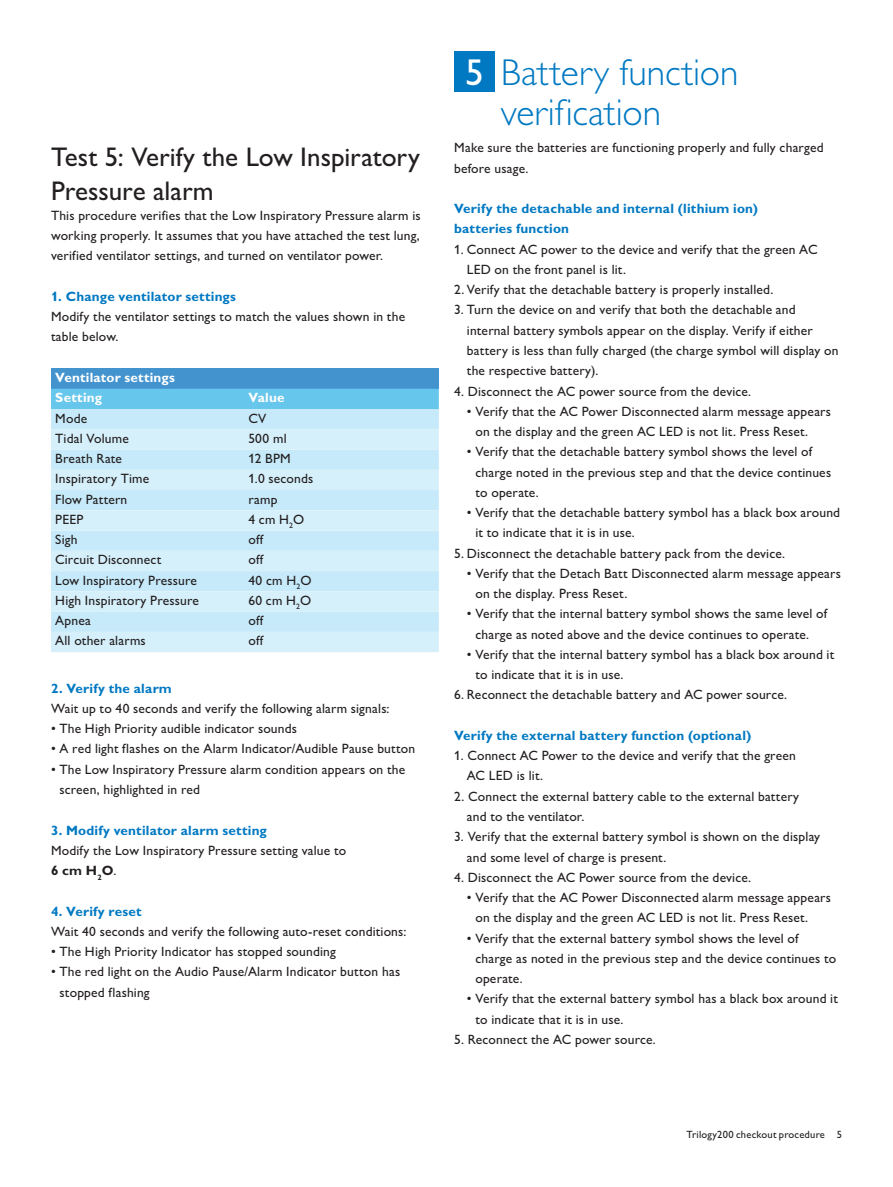
<style>
.page{position:relative;width:893px;height:1187px;background:#fff}
.page>*{position:absolute;margin:0;border:0;box-sizing:border-box;transform-origin:0 0}
._11_Main_heading_1_S{font:37.5px/40.5px "Gill Sans Alt One WGL Light";color:#0079c2}
._21_Text_block_main{font:37.5px "Gill Sans Alt One WGL";color:#fff}
._21_Text_block_main-2{font:27px/33.8px "Gill Sans Alt One WGL";color:#231f20}
._08_Table_Body_text{font:13.5px/20.2px "Gill Sans Alt One WGL";letter-spacing:.015em;color:#231f20}
._02_Body_text_headin{font:700 13.5px/20.2px "Gill Sans Alt One WGL";letter-spacing:.015em;color:#0079c2}
._08_Table_Body_text-2{font:700 13.5px "Gill Sans Alt One WGL";letter-spacing:.015em;color:#fff}
.t1{font:10.5px "Gill Sans Alt One WGL";letter-spacing:.02em;color:#231f20}
.s1{font-weight:700}
</style>
<div class="page">
<div style="left:51px;top:368px;width:388px;height:21px;background:#4393cf"></div>
<div style="left:51px;top:389px;width:388px;height:20px;background:#66c6eb"></div>
<div style="left:51px;top:409px;width:388px;height:20px;background:#c6eafa"></div>
<svg style="left:51px;top:429px;width:388px;height:223px;background:#cfedfa"></svg>
<div style="left:454px;top:51px;width:41px;height:41px;background:#0079c2"></div>
<p class="_21_Text_block_main-2" style="left:51px;top:140px;width:370px">Test 5: Verify the Low Inspiratory<br>Pressure alarm</p>
<p class="_08_Table_Body_text" style="left:51px;top:205px;width:371px;text-align:justify">This procedure verifies that the Low Inspiratory Pressure alarm is working properly. It assumes that you have attached the test lung, verified ventilator settings, and turned on ventilator power.</p>
<p class="_02_Body_text_headin" style="left:51px;top:286px;width:186px">1. Change ventilator settings</p>
<p class="_08_Table_Body_text" style="left:51px;top:306px;width:356px">Modify the ventilator settings to match the values shown in the table below.</p>
<p class="_08_Table_Body_text-2" style="left:55px;top:368px;width:121px">Ventilator settings</p>
<p class="_08_Table_Body_text-2" style="left:55px;top:388px;width:48px">Setting</p>
<p class="_08_Table_Body_text-2" style="left:248px;top:388px;width:38px">Value</p>
<p class="_08_Table_Body_text" style="left:55px;top:407px;width:33px">Mode</p>
<p class="_08_Table_Body_text" style="left:248px;top:407px;width:20px">CV</p>
<p class="_08_Table_Body_text" style="left:55px;top:428px;width:75px">Tidal Volume</p>
<p class="_08_Table_Body_text" style="left:248px;top:428px;width:40px">500 ml</p>
<p class="_08_Table_Body_text" style="left:55px;top:448px;width:68px">Breath Rate</p>
<p class="_08_Table_Body_text" style="left:248px;top:448px;width:44px">12 BPM</p>
<p class="_08_Table_Body_text" style="left:55px;top:468px;width:95px">Inspiratory Time</p>
<p class="_08_Table_Body_text" style="left:248px;top:468px;width:66px">1.0 seconds</p>
<p class="_08_Table_Body_text" style="left:55px;top:488px;width:74px">Flow Pattern</p>
<p class="_08_Table_Body_text" style="left:248px;top:488px;width:31px">ramp</p>
<p class="_08_Table_Body_text" style="left:55px;top:509px;width:30px">PEEP</p>
<p class="_08_Table_Body_text" style="left:248px;top:509px;width:57px">4 cm H<sub>2</sub>O</p>
<p class="_08_Table_Body_text" style="left:55px;top:529px;width:24px">Sigh</p>
<p class="_08_Table_Body_text" style="left:248px;top:529px;width:16px">off</p>
<p class="_08_Table_Body_text" style="left:55px;top:549px;width:108px">Circuit Disconnect</p>
<p class="_08_Table_Body_text" style="left:248px;top:549px;width:16px">off</p>
<p class="_08_Table_Body_text" style="left:55px;top:569px;width:143px">Low Inspiratory Pressure</p>
<p class="_08_Table_Body_text" style="left:248px;top:569px;width:65px">40 cm H<sub>2</sub>O</p>
<p class="_08_Table_Body_text" style="left:55px;top:590px;width:145px">High Inspiratory Pressure</p>
<p class="_08_Table_Body_text" style="left:248px;top:590px;width:64px">60 cm H<sub>2</sub>O</p>
<p class="_08_Table_Body_text" style="left:55px;top:610px;width:37px">Apnea</p>
<p class="_08_Table_Body_text" style="left:248px;top:610px;width:16px">off</p>
<p class="_08_Table_Body_text" style="left:55px;top:630px;width:92px">All other alarms</p>
<p class="_08_Table_Body_text" style="left:248px;top:630px;width:16px">off</p>
<p class="_02_Body_text_headin" style="left:51px;top:677px;width:122px">2. Verify the alarm</p>
<p class="_08_Table_Body_text" style="left:51px;top:698px;width:340px">Wait up to 40 seconds and verify the following alarm signals:</p>
<p class="_08_Table_Body_text" style="left:51px;top:718px;width:248px">• The High Priority audible indicator sounds</p>
<p class="_08_Table_Body_text" style="left:51px;top:738px;width:366px">• A red light flashes on the Alarm Indicator/Audible Pause button</p>
<p class="_08_Table_Body_text" style="left:60px;top:758px;width:347px;text-indent:-9px">• The Low Inspiratory Pressure alarm condition appears on the screen, highlighted in red</p>
<p class="_02_Body_text_headin" style="left:51px;top:819px;width:217px">3. Modify ventilator alarm setting</p>
<p class="_08_Table_Body_text" style="left:51px;top:839px;width:297px">Modify the Low Inspiratory Pressure setting value to<br><span class="s1">6 cm H</span><sub>2</sub><span class="s1">O</span>.</p>
<p class="_02_Body_text_headin" style="left:51px;top:900px;width:92px">4. Verify reset</p>
<p class="_08_Table_Body_text" style="left:51px;top:920px;width:357px">Wait 40 seconds and verify the following auto-reset conditions:</p>
<p class="_08_Table_Body_text" style="left:51px;top:941px;width:286px">• The High Priority Indicator has stopped sounding</p>
<p class="_08_Table_Body_text" style="left:60px;top:961px;width:342px;text-indent:-9px">• The red light on the Audio Pause/Alarm Indicator button has stopped flashing</p>
<p class="_11_Main_heading_1_S" style="left:501px;top:52px;width:239px">Battery function verification</p>
<p class="_08_Table_Body_text" style="left:454px;top:137px;width:371px">Make sure the batteries are functioning properly and fully charged before usage.</p>
<p class="_02_Body_text_headin" style="left:454px;top:198px;width:305px">Verify the detachable and internal (lithium ion) batteries function</p>
<p class="_08_Table_Body_text" style="left:467px;top:239px;width:352px;text-indent:-13px">1. Connect AC power to the device and verify that the green AC<br>LED on the front panel is lit.</p>
<p class="_08_Table_Body_text" style="left:454px;top:279px;width:321px">2. Verify that the detachable battery is properly installed.</p>
<p class="_08_Table_Body_text" style="left:467px;top:299px;width:373px;text-indent:-13px">3. Turn the device on and verify that both the detachable and internal battery symbols appear on the display. Verify if either battery is less than fully charged (the charge symbol will display on the respective battery).</p>
<p class="_08_Table_Body_text" style="left:454px;top:380px;width:299px">4. Disconnect the AC power source from the device.</p>
<p class="_08_Table_Body_text" style="left:475px;top:401px;width:357px;text-indent:-9px">• Verify that the AC Power Disconnected alarm message appears on the display and the green AC LED is not lit. Press Reset.</p>
<p class="_08_Table_Body_text" style="left:475px;top:441px;width:357px;text-indent:-9px">• Verify that the detachable battery symbol shows the level of charge noted in the previous step and that the device continues to operate.</p>
<p class="_08_Table_Body_text" style="left:475px;top:502px;width:366px;text-indent:-9px">• Verify that the detachable battery symbol has a black box around it to indicate that it is in use.</p>
<p class="_08_Table_Body_text" style="left:454px;top:542px;width:332px">5. Disconnect the detachable battery pack from the device.</p>
<p class="_08_Table_Body_text" style="left:475px;top:563px;width:367px;text-indent:-9px">• Verify that the Detach Batt Disconnected alarm message appears on the display. Press Reset.</p>
<p class="_08_Table_Body_text" style="left:475px;top:603px;width:353px;text-indent:-9px">• Verify that the internal battery symbol shows the same level of charge as noted above and the device continues to operate.</p>
<p class="_08_Table_Body_text" style="left:475px;top:644px;width:360px;text-indent:-9px">• Verify that the internal battery symbol has a black box around it to indicate that it is in use.</p>
<p class="_08_Table_Body_text" style="left:454px;top:684px;width:334px">6. Reconnect the detachable battery and AC power source.</p>
<p class="_02_Body_text_headin" style="left:454px;top:725px;width:299px">Verify the external battery function (optional)</p>
<p class="_08_Table_Body_text" style="left:467px;top:745px;width:330px;text-indent:-13px">1. Connect AC Power to the device and verify that the green<br>AC LED is lit.</p>
<p class="_08_Table_Body_text" style="left:467px;top:785px;width:334px;text-indent:-13px">2. Connect the external battery cable to the external battery and to the ventilator.</p>
<p class="_08_Table_Body_text" style="left:467px;top:826px;width:355px;text-indent:-13px">3. Verify that the external battery symbol is shown on the display and some level of charge is present.</p>
<p class="_08_Table_Body_text" style="left:454px;top:866px;width:298px">4. Disconnect the AC Power source from the device.</p>
<p class="_08_Table_Body_text" style="left:475px;top:887px;width:357px;text-indent:-9px">• Verify that the AC Power Disconnected alarm message appears on the display and the green AC LED is not lit. Press Reset.</p>
<p class="_08_Table_Body_text" style="left:475px;top:927px;width:362px;text-indent:-9px">• Verify that the external battery symbol shows the level of charge as noted in the previous step and the device continues to operate.</p>
<p class="_08_Table_Body_text" style="left:475px;top:988px;width:364px;text-indent:-9px">• Verify that the external battery symbol has a black box around it to indicate that it is in use.</p>
<p class="_08_Table_Body_text" style="left:454px;top:1028px;width:203px">5. Reconnect the AC power source.</p>
<p class="_21_Text_block_main" style="left:465px;top:46px;width:20px">5</p>
<p class="t1" style="left:686px;top:1127px;width:157px">Trilogy200 checkout procedure 5</p>
</div>
